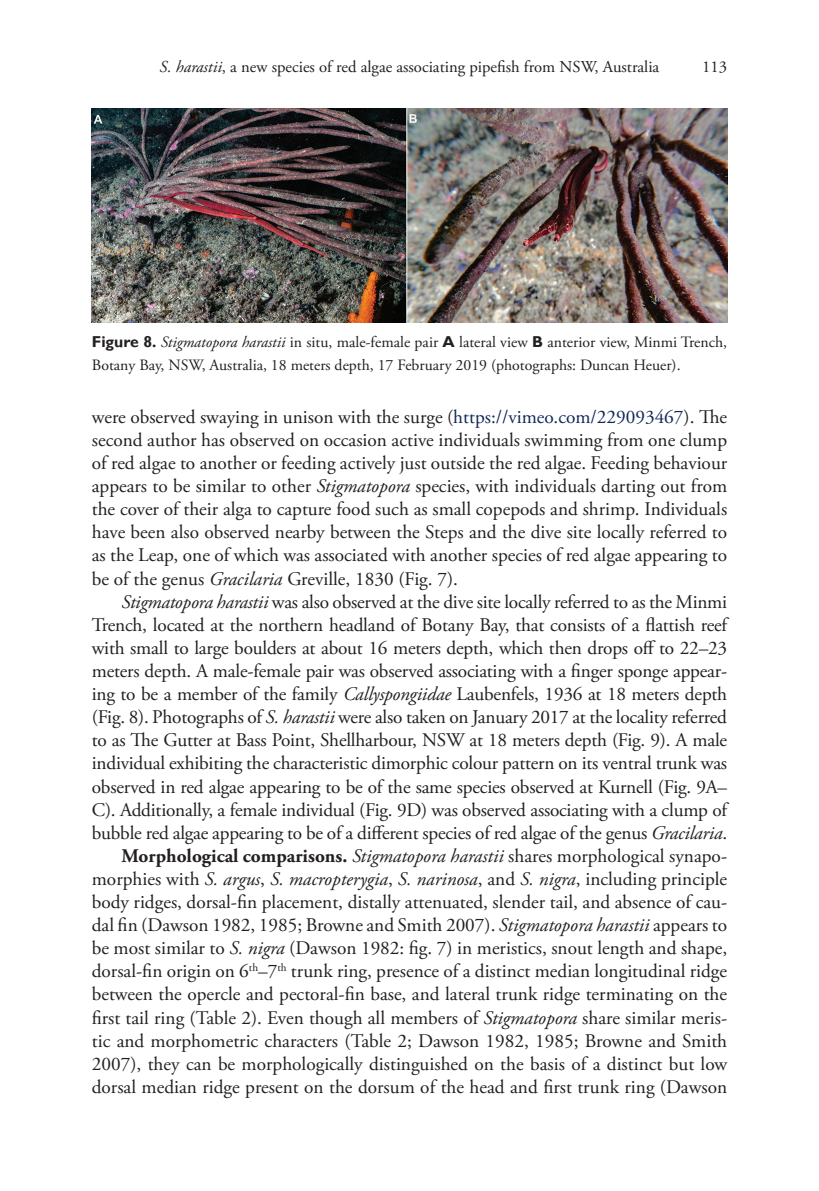
<style>
.page{position:relative;width:819px;height:1191px;background:#fff}
.page>*{position:absolute;margin:0;border:0;box-sizing:border-box;transform-origin:0 0}
.Body_text{font:19.25px/23.1px "Adobe Garamond Pro";color:#231f20;text-align:justify}
.t1{font:16.62px "Adobe Garamond Pro";color:#231f20}
.FIG_-_Caption{font:15.75px/23.1px "Adobe Garamond Pro";color:#231f20}
.s1{font-style:italic}
.s2{font-family:"Gill Sans";font-weight:700}
.s3{color:#122859}
.s4{font-weight:700}
</style>
<div class="page">
<img style="left:92px;top:108px;width:635px;height:215px">
<p class="t1" style="left:160px;top:56px;width:501px"><span class="s1">S. harastii</span>, a new species of red algae associating pipefish from NSW, Australia</p>
<p class="t1" style="left:702px;top:56px;width:26px">113</p>
<p class="FIG_-_Caption" style="left:92px;top:331px;width:636px"><span class="s2">Figure 8.</span> <span class="s1">Stigmatopora harastii</span> in situ, male-female pair <span class="s2">A</span> lateral view <span class="s2">B</span> anterior view, Minmi Trench,<br>Botany Bay, NSW, Australia, 18 meters depth, 17 February 2019 (photographs: Duncan Heuer).</p>
<p class="Body_text" style="left:92px;top:406px;width:637px">were observed swaying in unison with the surge (<span class="s3">https://vimeo.com/229093467</span>). The second author has observed on occasion active individuals swimming from one clump of red algae to another or feeding actively just outside the red algae. Feeding behaviour appears to be similar to other <span class="s1">Stigmatopora</span> species, with individuals darting out from the cover of their alga to capture food such as small copepods and shrimp. Individuals have been also observed nearby between the Steps and the dive site locally referred to as the Leap, one of which was associated with another species of red algae appearing to be of the genus <span class="s1">Gracilaria</span> Greville, 1830 (Fig. 7).</p>
<p class="Body_text" style="left:92px;top:590px;width:637px;text-indent:30px"><span class="s1">Stigmatopora harastii</span> was also observed at the dive site locally referred to as the Minmi Trench, located at the northern headland of Botany Bay, that consists of a flattish reef with small to large boulders at about 16 meters depth, which then drops off to 22–23 meters depth. A male-female pair was observed associating with a finger sponge appear&shy;ing to be a member of the family <span class="s1">Callyspongiidae</span> Laubenfels, 1936 at 18 meters depth (Fig. 8). Photographs of <span class="s1">S. harastii</span> were also taken on January 2017 at the locality referred to as The Gutter at Bass Point, Shellharbour, NSW at 18 meters depth (Fig. 9). A male individual exhibiting the characteristic dimorphic colour pattern on its ventral trunk was observed in red algae appearing to be of the same species observed at Kurnell (Fig. 9A– C). Additionally, a female individual (Fig. 9D) was observed associating with a clump of bubble red algae appearing to be of a different species of red algae of the genus <span class="s1">Gracilaria</span>.</p>
<p class="Body_text" style="left:92px;top:845px;width:637px;text-indent:30px"><span class="s4">Morphological comparisons.</span> <span class="s1">Stigmatopora harastii</span> shares morphological synapo&shy;morphies with <span class="s1">S. argus</span>, <span class="s1">S. macropterygia</span>, <span class="s1">S. narinosa</span>, and <span class="s1">S. nigra</span>, including principle body ridges, dorsal-fin placement, distally attenuated, slender tail, and absence of cau&shy;dal fin (Dawson 1982, 1985; Browne and Smith 2007). <span class="s1">Stigmatopora harastii</span> appears to be most similar to <span class="s1">S. nigra</span> (Dawson 1982: fig. 7) in meristics, snout length and shape, dorsal-fin origin on 6<sup>th</sup>–7<sup>th</sup> trunk ring, presence of a distinct median longitudinal ridge between the opercle and pectoral-fin base, and lateral trunk ridge terminating on the first tail ring (Table 2). Even though all members of <span class="s1">Stigmatopora</span> share similar meris&shy;tic and morphometric characters (Table 2; Dawson 1982, 1985; Browne and Smith 2007), they can be morphologically distinguished on the basis of a distinct but low dorsal median ridge present on the dorsum of the head and first trunk ring (Dawson</p>
</div>
